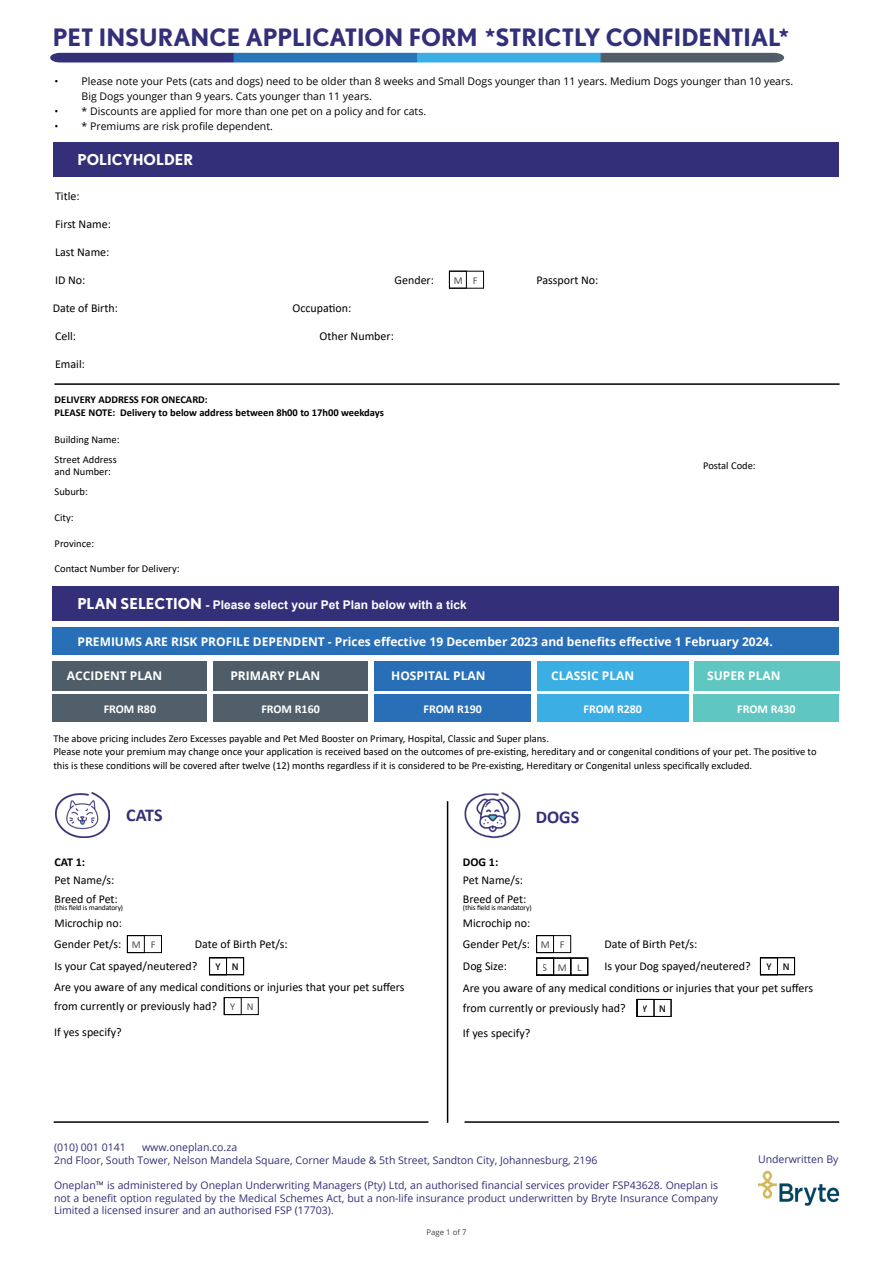
<style>
.page{position:relative;width:893px;height:1263px;background:#fff}
.page>*{position:absolute;margin:0;border:0;box-sizing:border-box;transform-origin:0 0}
.t1{font:700 24px "Nobel";color:#333079}
.t2{font:700 18px "Calibri";color:#333079}
.t3{font:700 15px "Nobel";color:#fff}
.t4{font:12px/19.5px "Calibri";color:#000}
.t5{font:700 12px "Open Sans";color:#fff}
.t6{font:700 12px "Arial";color:#fff}
.t7{font:700 12px "Calibri";color:#fff}
.t8{font:700 12px "Calibri";color:#000}
.t9{font:10.5px/13.5px "Calibri";color:#000}
.t10{font:10.5px/12.6px "Open Sans";color:#322f78}
.t11{font:10.5px/15px "Open Sans";color:#000}
.t12{font:700 10.5px/12.6px "Calibri";color:#000}
.t13{font:10.5px "Calibri";color:#000101}
.t14{font:7.8px "Open Sans";color:#414042}
.t15{font:7.5px "Calibri";letter-spacing:-.02em;color:#000}
.s1{color:#323079}
.s2{font-family:"Nobel";font-size:15px}
.s3{font-size:10.5px;color:#000101}
</style>
<div class="page">
<img style="left:757px;top:1170px;width:83px;height:36px">
<div style="left:449px;top:271px;width:35px;height:18px;border:1px solid #000"></div>
<div style="left:54px;top:142px;width:785px;height:35px;background:#333079"></div>
<img style="left:50px;top:52px;width:735px;height:11px">
<div style="left:449px;top:271px;width:18px;height:18px;border:1px solid #000"></div>
<div style="left:53px;top:586px;width:786px;height:34px;background:#333079"></div>
<hr style="left:54px;top:383px;width:786px;height:2px;background:#000">
<img style="left:55px;top:792px;width:55px;height:45px">
<div style="left:374px;top:661px;width:157px;height:61px;background:#286fb7"></div>
<svg style="left:537px;top:661px;width:302px;height:61px;background:#58bed5"></svg>
<img style="left:464px;top:792px;width:57px;height:47px">
<div style="left:53px;top:661px;width:154px;height:61px;background:#505f69"></div>
<div style="left:53px;top:627px;width:786px;height:27px;background:#286fb7"></div>
<hr style="left:447px;top:801px;width:1px;height:322px;background:#000">
<div style="left:536px;top:935px;width:35px;height:18px;border:1px solid #000"></div>
<div style="left:536px;top:935px;width:18px;height:18px;border:1px solid #000"></div>
<div style="left:224px;top:997px;width:35px;height:18px;border:1px solid #000"></div>
<div style="left:224px;top:997px;width:18px;height:18px;border:1px solid #000"></div>
<div style="left:637px;top:999px;width:34px;height:18px;border:1px solid #000"></div>
<div style="left:637px;top:999px;width:17px;height:18px;border:1px solid #000"></div>
<div style="left:536px;top:958px;width:35px;height:17px;border:1px solid #000"></div>
<div style="left:536px;top:958px;width:18px;height:17px;border:1px solid #000"></div>
<div style="left:553px;top:958px;width:35px;height:17px;border:1px solid #000"></div>
<div style="left:127px;top:935px;width:35px;height:18px;border:1px solid #000"></div>
<div style="left:127px;top:935px;width:18px;height:18px;border:1px solid #000"></div>
<div style="left:760px;top:957px;width:35px;height:18px;border:1px solid #000"></div>
<div style="left:760px;top:957px;width:18px;height:18px;border:1px solid #000"></div>
<div style="left:209px;top:957px;width:35px;height:18px;border:1px solid #000"></div>
<div style="left:209px;top:957px;width:18px;height:18px;border:1px solid #000"></div>
<div style="left:214px;top:661px;width:154px;height:61px;background:#505f69"></div>
<hr style="left:54px;top:1121px;width:374px;height:2px;background:#000">
<hr style="left:464px;top:1121px;width:375px;height:2px;background:#000">
<h1 class="t1" style="left:53px;top:23px;width:738px">PET INSURANCE APPLICATION FORM *<span class="s1">STRICTLY CONFIDENTIAL</span>*</h1>
<p class="t11" style="left:82px;top:73px;width:713px;text-indent:-27px">• Please note your Pets (cats and dogs) need to be older than 8 weeks and Small Dogs younger than 11 years. Medium Dogs younger than 10 years.<br>Big Dogs younger than 9 years. Cats younger than 11 years.</p>
<p class="t11" style="left:55px;top:103px;width:373px">• * Discounts are applied for more than one pet on a policy and for cats.</p>
<p class="t11" style="left:55px;top:118px;width:220px">• * Premiums are risk profile dependent.</p>
<h3 class="t3" style="left:78px;top:151px;width:117px">POLICYHOLDER</h3>
<p class="t4" style="left:55px;top:186px;width:26px">Title:</p>
<p class="t4" style="left:55px;top:214px;width:57px">First Name:</p>
<p class="t4" style="left:55px;top:242px;width:56px">Last Name:</p>
<p class="t4" style="left:55px;top:270px;width:32px">ID No:</p>
<p class="t4" style="left:394px;top:270px;width:41px">Gender:</p>
<p class="t4" style="left:53px;top:298px;width:67px">Date of Birth:</p>
<p class="t4" style="left:292px;top:298px;width:60px">Occupation:</p>
<p class="t4" style="left:55px;top:326px;width:23px">Cell:</p>
<p class="t4" style="left:319px;top:326px;width:76px">Other Number:</p>
<p class="t4" style="left:55px;top:354px;width:31px">Email:</p>
<p class="t12" style="left:55px;top:393px;width:331px">DELIVERY ADDRESS FOR ONECARD:<br>PLEASE NOTE: Delivery to below address between 8h00 to 17h00 weekdays</p>
<p class="t9" style="left:55px;top:429px;width:67px;line-height:20.1px">Building Name:<br>Street Address</p>
<p class="t9" style="left:55px;top:461px;width:58px;line-height:20.1px">and Number:<br>Suburb:</p>
<p class="t9" style="left:55px;top:511px;width:21px">City:</p>
<p class="t9" style="left:55px;top:537px;width:41px">Province:</p>
<p class="t9" style="left:55px;top:562px;width:126px">Contact Number for Delivery:</p>
<p class="t13" style="left:453px;top:273px;width:25px">M F</p>
<p class="t6" style="left:78px;top:596px;width:391px"><span class="s2">PLAN SELECTION</span> - Please select your Pet Plan below with a tick</p>
<p class="t4" style="left:536px;top:270px;width:63px">Passport No:</p>
<p class="t9" style="left:703px;top:458px;width:54px">Postal Code:</p>
<p class="t5" style="left:78px;top:633px;width:697px">PREMIUMS ARE RISK PROFILE DEPENDENT - Prices effective 19 December 2023 and benefits effective 1 February 2024.</p>
<p class="t5" style="left:67px;top:667px;width:97px">ACCIDENT PLAN</p>
<p class="t7" style="left:104px;top:700px;width:54px">FROM R80</p>
<p class="t5" style="left:230px;top:667px;width:91px">PRIMARY PLAN</p>
<p class="t7" style="left:261px;top:700px;width:60px">FROM R160</p>
<p class="t5" style="left:391px;top:667px;width:96px">HOSPITAL PLAN</p>
<p class="t5" style="left:551px;top:667px;width:85px">CLASSIC PLAN</p>
<p class="t5" style="left:707px;top:667px;width:75px">SUPER PLAN</p>
<p class="t7" style="left:424px;top:700px;width:60px">FROM R190</p>
<p class="t7" style="left:584px;top:700px;width:60px">FROM R280</p>
<p class="t7" style="left:737px;top:700px;width:60px">FROM R430</p>
<p class="t9" style="left:53px;top:731px;width:765px">The above pricing includes Zero Excesses payable and Pet Med Booster on Primary, Hospital, Classic and Super plans.<br>Please note your premium may change once your application is received based on the outcomes of pre-existing, hereditary and or congenital conditions of your pet. The positive to this is these conditions will be covered after twelve (12) months regardless if it is considered to be Pre-existing, Hereditary or Congenital unless specifically excluded.</p>
<h2 class="t2" style="left:126px;top:803px;width:38px">CATS</h2>
<p class="t8" style="left:54px;top:853px;width:32px">CAT 1:</p>
<p class="t8" style="left:463px;top:853px;width:37px">DOG 1:</p>
<h2 class="t2" style="left:536px;top:804px;width:45px">DOGS</h2>
<p class="t4" style="left:463px;top:871px;width:65px;line-height:18.3px">Pet Name/s:<br>Breed of Pet:</p>
<p class="t15" style="left:463px;top:902px;width:70px">(this field is mandatory)</p>
<p class="t4" style="left:463px;top:934px;width:103px">Gender Pet/s: <span class="s3">M F</span></p>
<p class="t4" style="left:604px;top:933px;width:94px">Date of Birth Pet/s:</p>
<p class="t4" style="left:55px;top:871px;width:65px;line-height:18.3px">Pet Name/s:<br>Breed of Pet:</p>
<p class="t15" style="left:55px;top:902px;width:70px">(this field is mandatory)</p>
<p class="t4" style="left:54px;top:934px;width:69px">Gender Pet/s:</p>
<p class="t4" style="left:195px;top:933px;width:94px">Date of Birth Pet/s:</p>
<p class="t4" style="left:463px;top:913px;width:69px">Microchip no:</p>
<p class="t4" style="left:463px;top:955px;width:46px">Dog Size:</p>
<p class="t13" style="left:543px;top:960px;width:40px">SML</p>
<p class="t4" style="left:55px;top:913px;width:69px">Microchip no:</p>
<p class="t13" style="left:131px;top:937px;width:25px">M F</p>
<p class="t4" style="left:54px;top:955px;width:145px">Is your Cat spayed/neutered?</p>
<p class="t13" style="left:215px;top:960px;width:24px">Y N</p>
<p class="t4" style="left:604px;top:955px;width:148px">Is your Dog spayed/neutered?</p>
<p class="t13" style="left:766px;top:960px;width:24px">Y N</p>
<p class="t4" style="left:54px;top:976px;width:352px">Are you aware of any medical conditions or injuries that your pet suffers from currently or previously had?</p>
<p class="t4" style="left:54px;top:1021px;width:69px">If yes specify?</p>
<p class="t4" style="left:463px;top:978px;width:352px">Are you aware of any medical conditions or injuries that your pet suffers from currently or previously had?</p>
<p class="t4" style="left:463px;top:1023px;width:69px">If yes specify?</p>
<p class="t13" style="left:230px;top:999px;width:24px">Y N</p>
<p class="t13" style="left:643px;top:1001px;width:24px">Y N</p>
<p class="t10" style="left:54px;top:1141px;width:545px;text-indent:88px">www.oneplan.co.za<br>2nd Floor, South Tower, Nelson Mandela Square, Corner Maude &amp; 5th Street, Sandton City, Johannesburg, 2196</p>
<p class="t10" style="left:54px;top:1178px;width:666px;text-align:justify">Oneplan™ is administered by Oneplan Underwriting Managers (Pty) Ltd, an authorised financial services provider FSP43628. Oneplan is not a benefit option regulated by the Medical Schemes Act, but a non-life insurance product underwritten by Bryte Insurance Company Limited a licensed insurer and an authorised FSP (17703).</p>
<p class="t10" style="left:54px;top:1141px;width:73px">(010) 001 0141</p>
<p class="t14" style="left:426px;top:1226px;width:41px">Page 1 of 7</p>
<p class="t10" style="left:758px;top:1152px;width:82px">Underwritten By</p>
</div>
